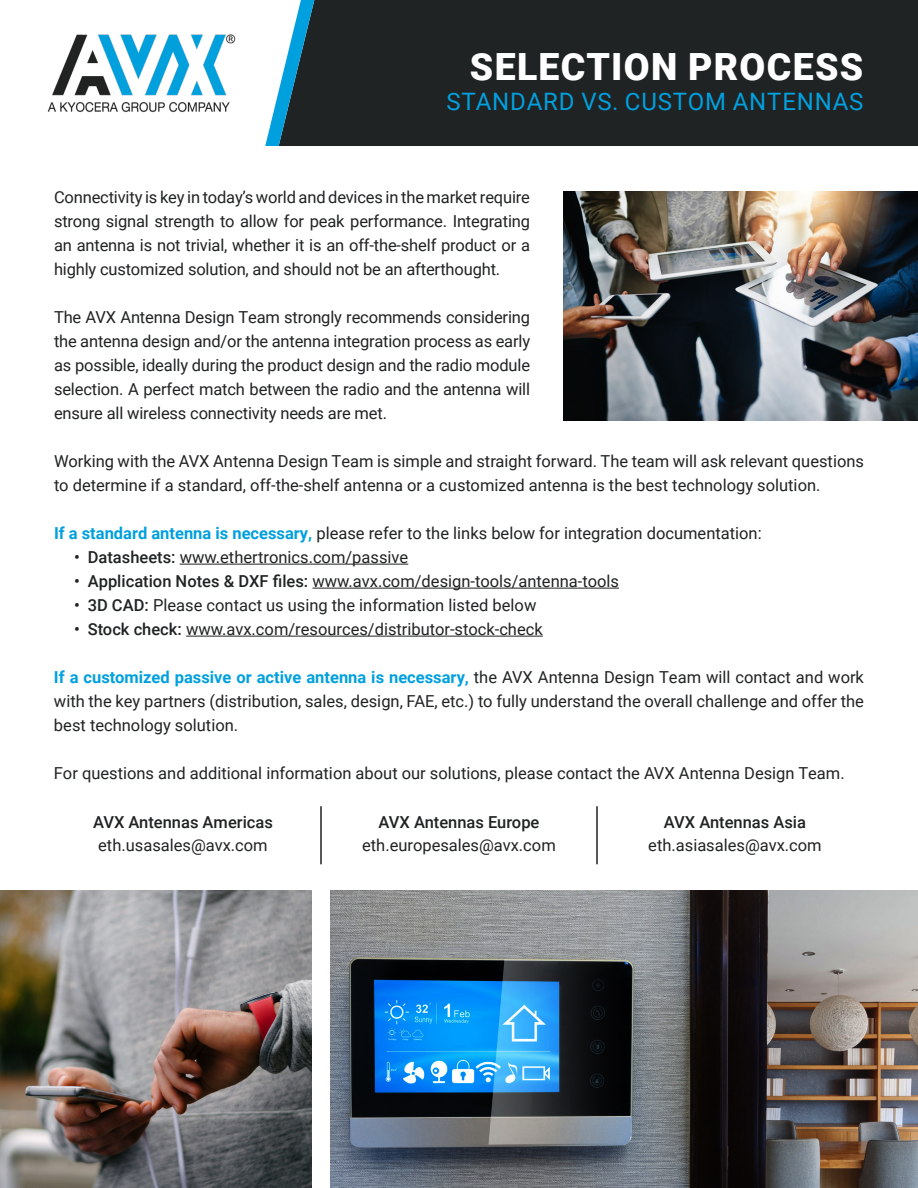
<style>
.page{position:relative;width:918px;height:1188px;background:#fff}
.page>*{position:absolute;margin:0;border:0;box-sizing:border-box;transform-origin:0 0}
.t1{font:900 37.5px "Roboto";letter-spacing:.035em;color:#fff}
.t2{font:24px "Roboto";letter-spacing:.035em;color:#00a0df}
.t3{font:16.5px/24px "Roboto";color:#202323;text-align:justify}
.t4{font:500 16.5px "Roboto";color:#202323}
.s1{font-weight:700;color:#00a0df}
.s2{font-weight:500}
</style>
<div class="page">
<div style="left:314px;top:0;width:604px;height:146px;background:#202323"></div>
<svg style="left:265px;top:0;width:49px;height:146px"></svg>
<img style="left:47px;top:34px;width:189px;height:79px">
<img style="left:564px;top:191px;width:354px;height:230px">
<img style="left:330px;top:891px;width:588px;height:297px">
<img style="left:0;top:891px;width:312px;height:297px">
<hr style="left:180px;top:564px;width:228px;height:1px;background:#202323">
<hr style="left:312px;top:588px;width:307px;height:1px;background:#202323">
<hr style="left:186px;top:636px;width:357px;height:1px;background:#202323">
<hr style="left:320px;top:806px;width:2px;height:58px;background:#202323">
<hr style="left:596px;top:806px;width:2px;height:58px;background:#202323">
<h1 class="t1" style="left:470px;top:41px;width:395px">SELECTION PROCESS</h1>
<h2 class="t2" style="left:447px;top:85px;width:418px">STANDARD VS. CUSTOM ANTENNAS</h2>
<p class="t3" style="left:54px;top:184px;width:478px">Connectivity is key in today’s world and devices in the market require strong signal strength to allow for peak performance. Integrating an antenna is not trivial, whether it is an off-the-shelf product or a highly customized solution, and should not be an afterthought.</p>
<p class="t3" style="left:54px;top:304px;width:478px">The AVX Antenna Design Team strongly recommends considering the antenna design and/or the antenna integration process as early as possible, ideally during the product design and the radio module selection. A perfect match between the radio and the antenna will ensure all wireless connectivity needs are met.</p>
<p class="t3" style="left:54px;top:448px;width:812px">Working with the AVX Antenna Design Team is simple and straight forward. The team will ask relevant questions to determine if a standard, off-the-shelf antenna or a customized antenna is the best technology solution.</p>
<p class="t3" style="left:54px;top:520px;width:709px"><span class="s1">If a standard antenna is necessary,</span> please refer to the links below for integration documentation:</p>
<p class="t3" style="left:74px;top:545px;width:336px"><span class="s2">• Datasheets:</span> www.ethertronics.com/passive</p>
<p class="t3" style="left:74px;top:569px;width:546px"><span class="s2">• Application Notes &amp; DXF files:</span> www.avx.com/design-tools/antenna-tools</p>
<p class="t3" style="left:74px;top:593px;width:464px"><span class="s2">• 3D CAD:</span> Please contact us using the information listed below</p>
<p class="t3" style="left:74px;top:617px;width:470px"><span class="s2">• Stock check:</span> www.avx.com/resources/distributor-stock-check</p>
<p class="t3" style="left:54px;top:665px;width:812px"><span class="s1">If a customized passive or active antenna is necessary,</span> the AVX Antenna Design Team will contact and work with the key partners (distribution, sales, design, FAE, etc.) to fully understand the overall challenge and offer the best technology solution.</p>
<p class="t3" style="left:54px;top:761px;width:792px">For questions and additional information about our solutions, please contact the AVX Antenna Design Team.</p>
<p class="t4" style="left:93px;top:811px;width:181px">AVX Antennas Americas</p>
<p class="t3" style="left:98px;top:832px;width:171px">eth.usasales@avx.com</p>
<p class="t4" style="left:664px;top:811px;width:144px">AVX Antennas Asia</p>
<p class="t3" style="left:648px;top:832px;width:175px">eth.asiasales@avx.com</p>
<p class="t4" style="left:379px;top:811px;width:163px">AVX Antennas Europe</p>
<p class="t3" style="left:362px;top:832px;width:195px">eth.europesales@avx.com</p>
</div>
